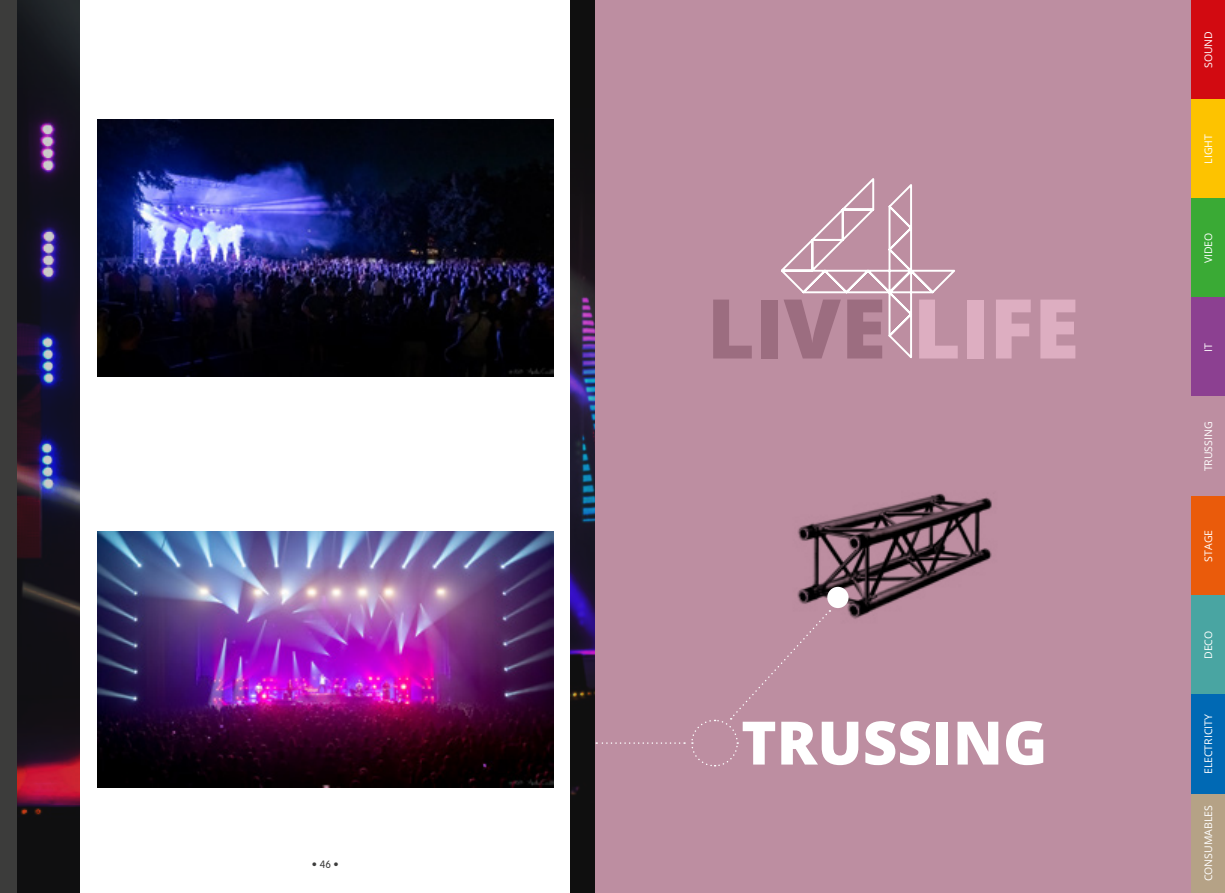
<style>
.page{position:relative;width:1225px;height:893px;background:#fff}
.page>*{position:absolute;margin:0;border:0;box-sizing:border-box;transform-origin:0 0}
.t1{font:800 60px "Open Sans";color:#fff}
.t2{font:10.5px "Open Sans";color:#fff}
.t3{font:300 10.5px "VAG Rounded Std";color:#3c3c3b}
</style>
<div class="page">
<div style="left:0;top:0;width:612px;height:893px;background:#3c3c3b"></div>
<img style="left:17px;top:0;width:64px;height:893px">
<img style="left:570px;top:0;width:25px;height:893px">
<div style="left:81px;top:0;width:489px;height:893px;background:#fff"></div>
<div style="left:595px;top:0;width:630px;height:893px;background:#bd8ea1"></div>
<img style="left:797px;top:493px;width:195px;height:126px">
<img style="left:97px;top:531px;width:456px;height:257px">
<svg style="left:596px;top:610px;width:234px;height:157px"></svg>
<div style="left:827px;top:587px;width:21px;height:21px;background:#fff;border-radius:50%"></div>
<img style="left:97px;top:120px;width:456px;height:256px">
<svg style="left:713px;top:300px;width:39px;height:58px"></svg>
<div style="left:761px;top:300px;width:16px;height:58px;background:#9c6d80"></div>
<svg style="left:777px;top:178px;width:180px;height:181px"></svg>
<div style="left:967px;top:300px;width:16px;height:58px;background:#ddaec1"></div>
<svg style="left:996px;top:300px;width:34px;height:58px"></svg>
<svg style="left:1040px;top:300px;width:35px;height:58px"></svg>
<div style="left:1191px;top:0;width:34px;height:99px;background:#d20a11"></div>
<div style="left:1191px;top:99px;width:34px;height:99px;background:#fdc300"></div>
<div style="left:1191px;top:198px;width:34px;height:100px;background:#3aaa35"></div>
<div style="left:1191px;top:298px;width:34px;height:99px;background:#8c4091"></div>
<div style="left:1191px;top:496px;width:34px;height:99px;background:#ea5b0b"></div>
<div style="left:1191px;top:595px;width:34px;height:99px;background:#49a5a2"></div>
<div style="left:1191px;top:694px;width:34px;height:100px;background:#0069b4"></div>
<div style="left:1191px;top:794px;width:34px;height:99px;background:#b5a286"></div>
<p class="t3" style="left:312px;top:859px;width:29px">• 46 •</p>
<h1 class="t1" style="left:741px;top:697px;width:308px">TRUSSING</h1>
<p class="t2" style="left:1201px;top:68px;width:39px;rotate:-90deg">SOUND</p>
<p class="t2" style="left:1201px;top:164px;width:31px;rotate:-90deg">LIGHT</p>
<p class="t2" style="left:1201px;top:263px;width:32px;rotate:-90deg">VIDEO</p>
<p class="t2" style="left:1201px;top:352px;width:10px;rotate:-90deg">IT</p>
<p class="t2" style="left:1201px;top:471px;width:51px;rotate:-90deg">TRUSSING</p>
<p class="t2" style="left:1201px;top:562px;width:33px;rotate:-90deg">STAGE</p>
<p class="t2" style="left:1201px;top:659px;width:30px;rotate:-90deg">DECO</p>
<p class="t2" style="left:1201px;top:774px;width:62px;rotate:-90deg">ELECTRICITY</p>
<p class="t2" style="left:1201px;top:881px;width:78px;rotate:-90deg">CONSUMABLES</p>
</div>
